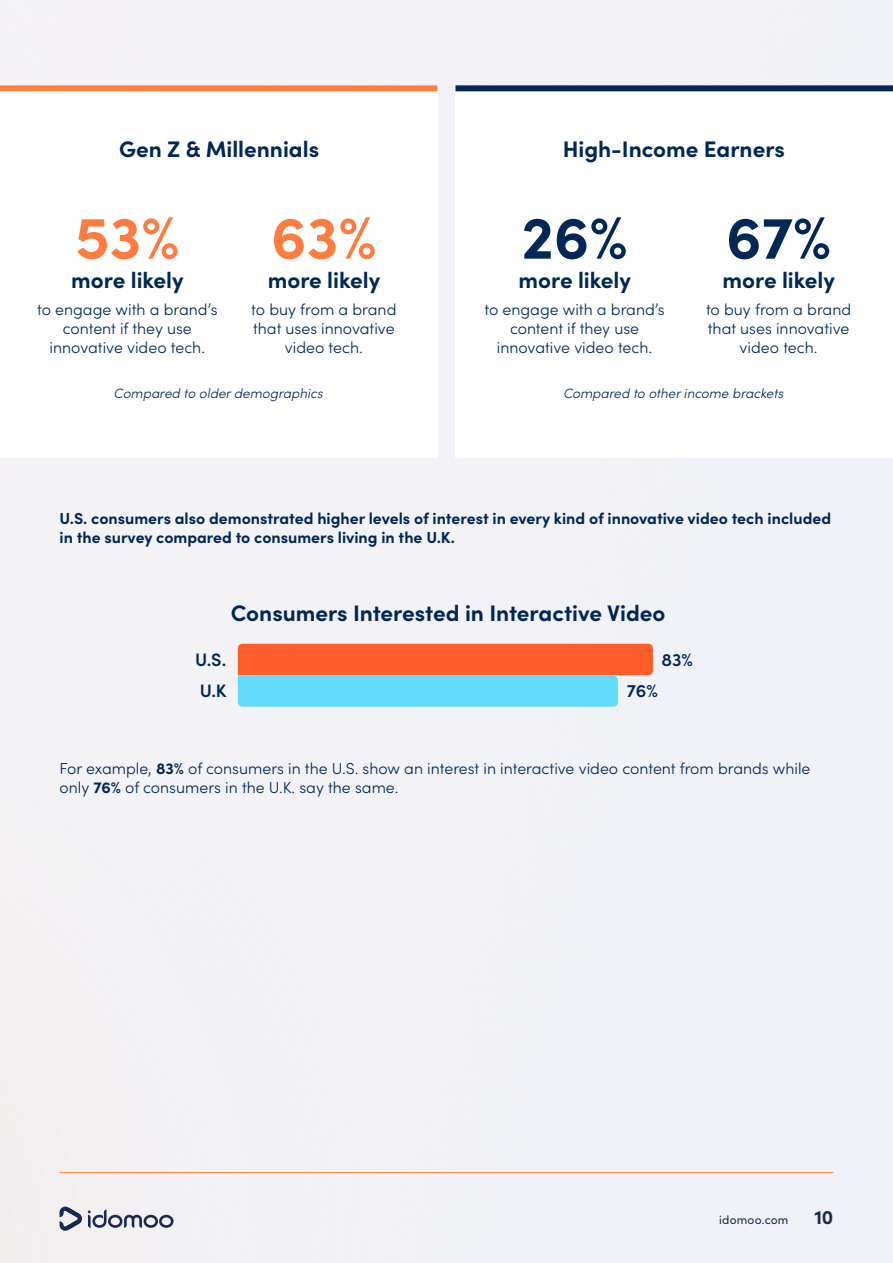
<style>
.page{position:relative;width:893px;height:1263px;background:#fff}
.page>*{position:absolute;margin:0;border:0;box-sizing:border-box;transform-origin:0 0}
.t1{font:700 60px "Sofia Pro";color:#ff7c41}
.t2{font:700 60px "Sofia Pro";color:#002756}
.t3{font:700 22.5px "Sofia Pro";color:#002756}
.t4{font:700 19.5px "Sofia Pro";color:#172953}
.t5{font:600 18px "Sofia Pro";color:#002756}
.t6{font:300 15.9px/19px "Sofia Pro";color:#002756;text-align:center}
.t7{font:700 15.9px/19px "Sofia Pro";color:#002756}
.t8{font:italic 300 13.5px "Sofia Pro";color:#002756}
.t9{font:12px "Sofia Pro";letter-spacing:.015em;color:#172953}
.s1{font-weight:700}
</style>
<div class="page">
<div style="left:0;top:85px;width:437px;height:6px;background:#ff7c41"></div>
<div style="left:455px;top:85px;width:438px;height:6px;background:#002756"></div>
<svg style="left:238px;top:644px;width:415px;height:63px"></svg>
<svg style="left:60px;top:1206px;width:22px;height:25px"></svg>
<svg style="left:88px;top:1209px;width:86px;height:19px"></svg>
<hr style="left:60px;top:1172px;width:773px;height:1px;background:#ff8136">
<h2 class="t3" style="left:119px;top:132px;width:202px">Gen Z &amp; Millennials</h2>
<h1 class="t1" style="left:75px;top:191px;width:106px">53%</h1>
<h1 class="t1" style="left:271px;top:191px;width:107px">63%</h1>
<h2 class="t3" style="left:71px;top:262px;width:114px">more likely</h2>
<p class="t6" style="left:37px;top:299px;width:182px">to engage with a brand’s content if they use innovative video tech.</p>
<h2 class="t3" style="left:268px;top:262px;width:114px">more likely</h2>
<p class="t6" style="left:251px;top:299px;width:147px">to buy from a brand that uses innovative video tech.</p>
<h2 class="t3" style="left:563px;top:132px;width:224px">High-Income Earners</h2>
<h1 class="t2" style="left:521px;top:191px;width:108px">26%</h1>
<h1 class="t2" style="left:726px;top:191px;width:106px">67%</h1>
<h2 class="t3" style="left:518px;top:262px;width:114px">more likely</h2>
<p class="t6" style="left:484px;top:299px;width:182px">to engage with a brand’s content if they use innovative video tech.</p>
<h2 class="t3" style="left:722px;top:262px;width:114px">more likely</h2>
<p class="t6" style="left:706px;top:299px;width:147px">to buy from a brand that uses innovative video tech.</p>
<p class="t8" style="left:114px;top:384px;width:210px">Compared to older demographics</p>
<p class="t8" style="left:564px;top:384px;width:222px">Compared to other income brackets</p>
<p class="t7" style="left:60px;top:508px;width:773px">U.S. consumers also demonstrated higher levels of interest in every kind of innovative video tech included in the survey compared to consumers living in the U.K.</p>
<h2 class="t3" style="left:231px;top:596px;width:436px">Consumers Interested in Interactive Video</h2>
<p class="t5" style="left:195px;top:646px;width:33px">U.S.</p>
<p class="t5" style="left:661px;top:646px;width:33px">83%</p>
<p class="t5" style="left:200px;top:677px;width:29px">U.K</p>
<p class="t5" style="left:627px;top:677px;width:33px">76%</p>
<p class="t6" style="left:60px;top:758px;width:752px;text-align:left">For example, <span class="s1">83%</span> of consumers in the U.S. show an interest in interactive video content from brands while only <span class="s1">76%</span> of consumers in the U.K. say the same.</p>
<p class="t9" style="left:719px;top:1211px;width:71px">idomoo.com</p>
<p class="t4" style="left:815px;top:1202px;width:20px">10</p>
</div>
